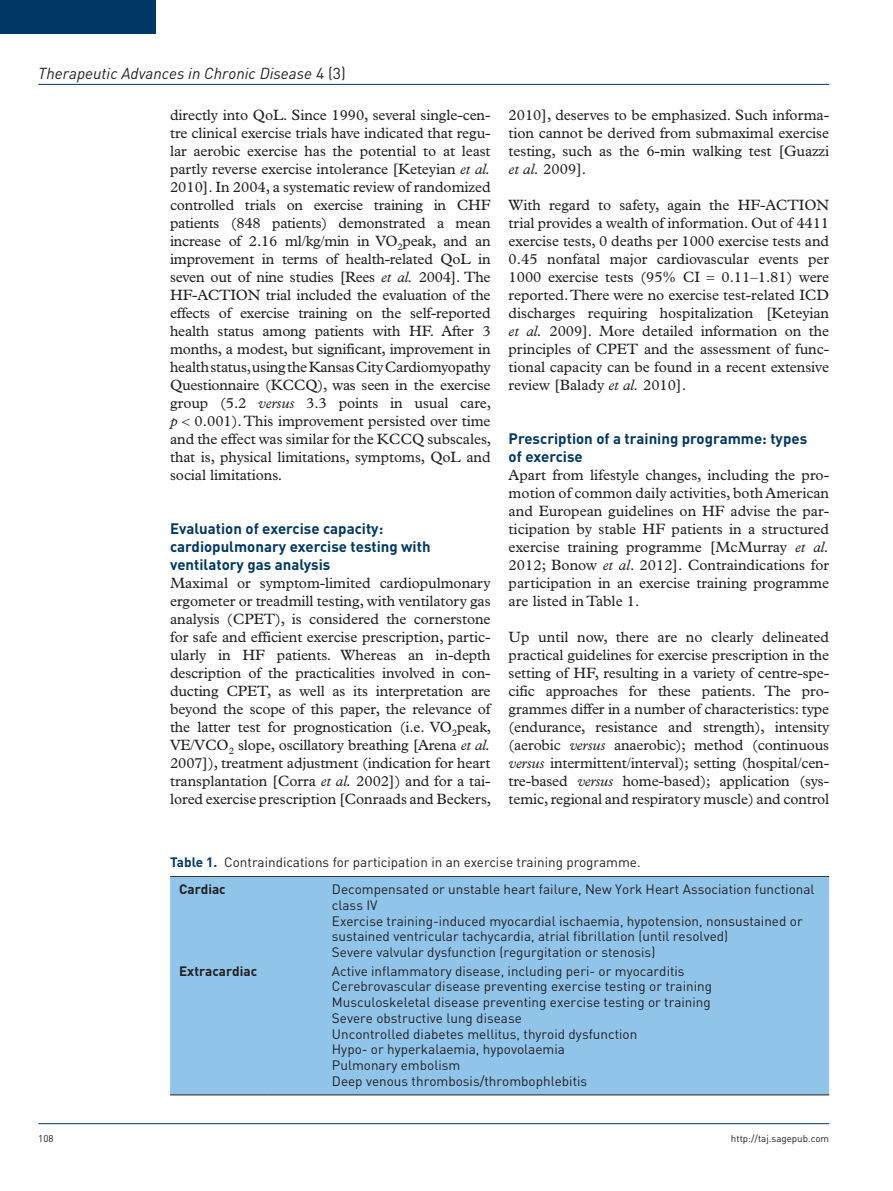
<style>
.page{position:relative;width:893px;height:1191px;background:#fff}
.page>*{position:absolute;margin:0;border:0;box-sizing:border-box;transform-origin:0 0}
.t1{font:italic 15.75px "DIN";color:#231f20}
.Text{font:15px/18px "Plantin Std";letter-spacing:-.005em;color:#231f20;text-align:justify}
.Text-Indent{font:15px/18px "Plantin Std";letter-spacing:-.005em;color:#231f20;text-align:justify}
.SEC-A{font:700 15px/18px "DIN";color:#003865}
.TT{font:13.5px/15.8px "DIN";color:#231f20}
.TN{font:13.5px "DIN";color:#231f20}
.TT-2{font:700 13.5px "DIN";color:#231f20}
.t2{font:9.75px "DIN";color:#231f20}
.s1{font-style:normal}
.s2{font-style:italic}
.s3{font-weight:700;color:#003865}
</style>
<div class="page">
<hr style="left:38px;top:84px;width:791px;height:1px;background:#003865">
<hr style="left:38px;top:1123px;width:791px;height:1px;background:#003865">
<div style="left:0;top:0;width:155px;height:34px;background:#003865"></div>
<hr style="left:170px;top:876px;width:659px;height:1px;background:#231f20">
<div style="left:170px;top:877px;width:659px;height:217px;background:#90c5e9"></div>
<hr style="left:170px;top:1094px;width:97px;height:1px;background:#231f20">
<hr style="left:267px;top:1094px;width:562px;height:1px;background:#231f20">
<p class="t1" style="left:38px;top:63px;width:309px">Therapeutic Advances in Chronic Disease <span class="s1">4 (3)</span></p>
<p class="Text" style="left:170px;top:106px;width:323px">directly into QoL. Since 1990, several single-cen&shy;tre clinical exercise trials have indicated that regu&shy;lar aerobic exercise has the potential to at least partly reverse exercise intolerance [Keteyian <span class="s2">et al.<br></span>2010]. In 2004, a systematic review of randomized controlled trials on exercise training in CHF patients (848 patients) demonstrated a mean increase of 2.16 ml/kg/min in VO<sub>2</sub>peak, and an improvement in terms of health-related QoL in seven out of nine studies [Rees <span class="s2">et al.</span> 2004]. The HF-ACTION trial included the evaluation of the effects of exercise training on the self-reported health status among patients with HF. After 3 months, a modest, but significant, improvement in health status, using the Kansas City Cardiomyopathy Questionnaire (KCCQ), was seen in the exercise group (5.2 <span class="s2">versus</span> 3.3 points in usual care, <span class="s2">p</span> 0.001). This improvement persisted over time and the effect was similar for the KCCQ subscales, that is, physical limitations, symptoms, QoL and social limitations.</p>
<p class="SEC-A" style="left:170px;top:519px;width:262px">Evaluation of exercise capacity: cardiopulmonary exercise testing with ventilatory gas analysis</p>
<p class="Text" style="left:170px;top:574px;width:323px">Maximal or symptom-limited cardiopulmonary ergometer or treadmill testing, with ventilatory gas analysis (CPET), is considered the cornerstone for safe and efficient exercise prescription, partic&shy;ularly in HF patients. Whereas an in-depth description of the practicalities involved in con&shy;ducting CPET, as well as its interpretation are beyond the scope of this paper, the relevance of the latter test for prognostication (i.e. VO<sub>2</sub>peak, VE/VCO<sub>2</sub> slope, oscillatory breathing [Arena <span class="s2">et al.<br></span>2007]), treatment adjustment (indication for heart transplantation [Corra <span class="s2">et al.</span> 2002]) and for a tai&shy;lored exercise prescription [Conraads and Beckers,</p>
<p class="Text" style="left:509px;top:106px;width:322px">2010], deserves to be emphasized. Such informa&shy;tion cannot be derived from submaximal exercise testing, such as the 6-min walking test [Guazzi <span class="s2">et al.</span> 2009].</p>
<p class="Text-Indent" style="left:509px;top:196px;width:322px">With regard to safety, again the HF-ACTION trial provides a wealth of information. Out of 4411 exercise tests, 0 deaths per 1000 exercise tests and 0.45 nonfatal major cardiovascular events per 1000 exercise tests (95% CI</p>
<p class="Text-Indent" style="left:509px;top:268px;width:322px;text-indent:213px">0.11–1.81) were reported. There were no exercise test-related ICD discharges requiring hospitalization [Keteyian <span class="s2">et al.</span> 2009]. More detailed information on the principles of CPET and the assessment of func&shy;tional capacity can be found in a recent extensive review [Balady <span class="s2">et al.</span> 2010].</p>
<p class="SEC-A" style="left:509px;top:429px;width:300px">Prescription of a training programme: types of exercise</p>
<p class="Text" style="left:509px;top:466px;width:322px">Apart from lifestyle changes, including the pro&shy;motion of common daily activities, both American and European guidelines on HF advise the par&shy;ticipation by stable HF patients in a structured exercise training programme [McMurray <span class="s2">et al.<br></span>2012; Bonow <span class="s2">et al</span>. 2012]. Contraindications for participation in an exercise training programme are listed in Table 1.</p>
<p class="Text-Indent" style="left:509px;top:628px;width:322px">Up until now, there are no clearly delineated practical guidelines for exercise prescription in the setting of HF, resulting in a variety of centre-spe&shy;cific approaches for these patients. The pro&shy;grammes differ in a number of characteristics: type (endurance, resistance and strength), intensity (aerobic <span class="s2">versus</span> anaerobic); method (continuous <span class="s2">versus</span> intermittent/interval); setting (hospital/cen&shy;tre-based <span class="s2">versus</span> home-based); application (sys&shy;temic, regional and respiratory muscle) and control</p>
<p class="TN" style="left:170px;top:853px;width:472px"><span class="s3">Table 1.</span> Contraindications for participation in an exercise training programme.</p>
<p class="TT-2" style="left:179px;top:880px;width:48px">Cardiac</p>
<p class="TT" style="left:332px;top:881px;width:484px">Decompensated or unstable heart failure, New York Heart Association functional class IV</p>
<p class="TT" style="left:332px;top:912px;width:472px">Exercise training-induced myocardial ischaemia, hypotension, nonsustained or sustained ventricular tachycardia, atrial fibrillation (until resolved)</p>
<p class="TT" style="left:332px;top:944px;width:325px">Severe valvular dysfunction (regurgitation or stenosis)</p>
<p class="TT-2" style="left:179px;top:962px;width:80px">Extracardiac</p>
<p class="TT" style="left:332px;top:962px;width:354px">Active inflammatory disease, including peri- or myocarditis</p>
<p class="TT" style="left:332px;top:978px;width:382px">Cerebrovascular disease preventing exercise testing or training</p>
<p class="TT" style="left:332px;top:994px;width:380px">Musculoskeletal disease preventing exercise testing or training</p>
<p class="TT" style="left:332px;top:1010px;width:191px">Severe obstructive lung disease</p>
<p class="TT" style="left:332px;top:1025px;width:307px">Uncontrolled diabetes mellitus, thyroid dysfunction</p>
<p class="TT" style="left:332px;top:1041px;width:234px">Hypo- or hyperkalaemia, hypovolaemia</p>
<p class="TT" style="left:332px;top:1057px;width:130px">Pulmonary embolism</p>
<p class="TT" style="left:332px;top:1073px;width:257px">Deep venous thrombosis/thrombophlebitis</p>
<p class="t2" style="left:38px;top:1132px;width:17px">108</p>
<p class="t2" style="left:731px;top:1132px;width:100px">http://taj.sagepub.com</p>
</div>
